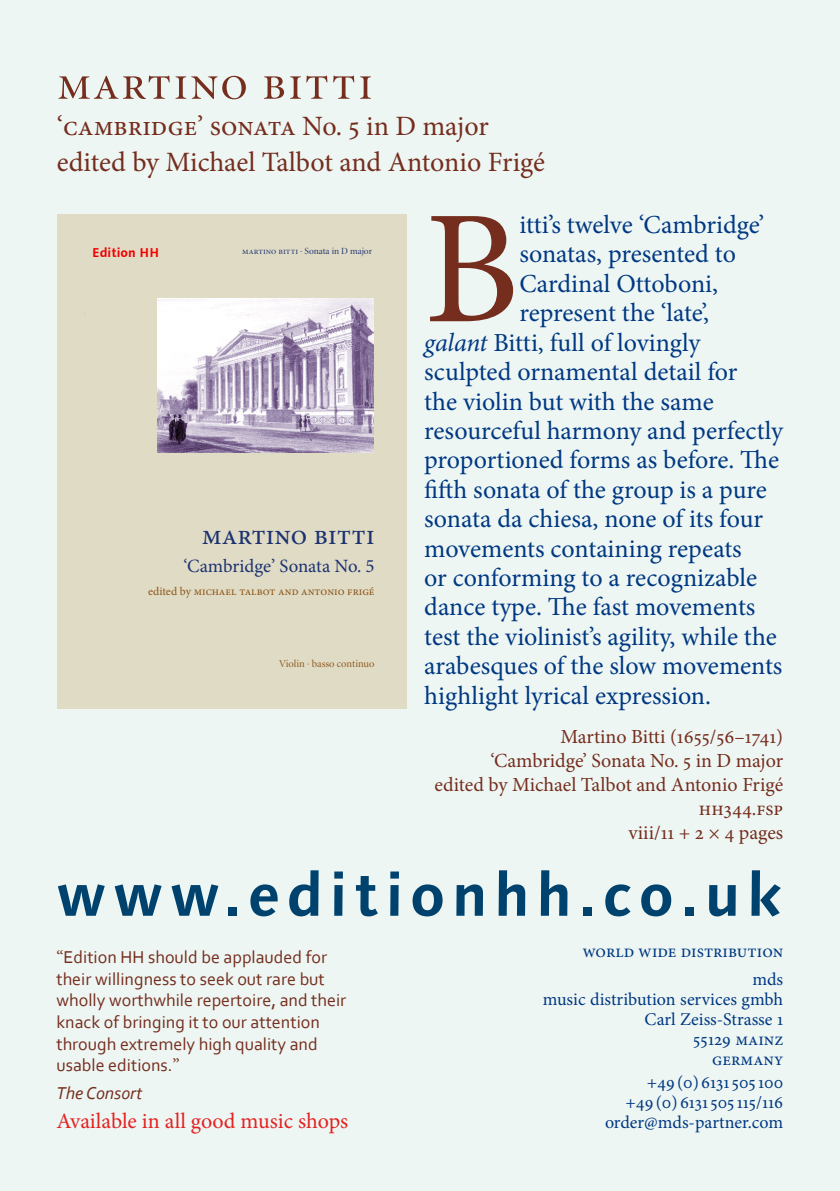
<style>
.page{position:relative;width:840px;height:1191px;background:#fff}
.page>*{position:absolute;margin:0;border:0;box-sizing:border-box;transform-origin:0 0}
.t1{font:161.6px "Minion Pro";color:#752d1e}
.t2{font:700 60px "Linotype Syntax";letter-spacing:.11em;color:#00426e}
.t3{font:50px "Minion Display Regular SC";letter-spacing:.03em;color:#752d1e}
.t4{font:28.2px "Minion Pro";color:#1c3270}
.t5{font:28px/36px "Minion Pro";letter-spacing:-.005em;color:#752d1e}
.t6{font:26px "Minion Pro";color:#003882}
.t7{font:22px "Minion Pro";color:#e42222}
.t8{font:20px/24px "Minion Pro";color:#752d1e;text-align:right}
.t9{font:18.8px "Minion Pro";color:#1c3270}
.t10{font:18px/21.6px "Corbel";color:#752d1e}
.t11{font:18px/20px "Minion Pro";color:#003882;text-align:right}
.t12{font:italic 18px "Corbel";color:#752d1e}
.t13{font:700 13px "Linotype Syntax";color:#f10000}
.t14{font:11.8px "Minion Pro";color:#8d5619}
.t15{font:10.6px "Minion Display";color:#8d5619}
.t16{font:9.4px "Minion Display";color:#1c3270}
.s1{font-style:italic}
.s2{font-family:"Minion Display Regular SC"}
.s3{font-family:"Minion Pro"}
</style>
<div class="page">
<div style="left:0;top:0;width:839px;height:1191px;background:#edf6f3"></div>
<div style="left:57px;top:214px;width:349px;height:494px;background:#e0dbc5"></div>
<img style="left:158px;top:298px;width:215px;height:154px">
<h3 class="t3" style="left:57px;top:59px;width:317px">martino bitti</h3>
<p class="t5" style="left:57px;top:108px;width:489px">‘cambridge’ sonata No. 5 in D major edited by Michael Talbot and Antonio Frigé</p>
<h1 class="t1" style="left:424px;top:161px;width:97px">B</h1>
<p class="t6" style="left:519px;top:207px;width:246px">itti’s twelve ‘Cambridge’</p>
<p class="t6" style="left:519px;top:237px;width:218px">sonatas, presented to</p>
<p class="t6" style="left:519px;top:266px;width:200px">Cardinal Ottoboni,</p>
<p class="t6" style="left:519px;top:295px;width:191px">represent the ‘late’,</p>
<p class="t6" style="left:424px;top:325px;width:278px"><span class="s1">galant</span> Bitti, full of lovingly</p>
<p class="t6" style="left:424px;top:354px;width:314px">sculpted ornamental detail for</p>
<p class="t6" style="left:424px;top:384px;width:291px">the violin but with the same</p>
<p class="t6" style="left:424px;top:413px;width:360px">resourceful harmony and perfectly</p>
<p class="t6" style="left:424px;top:442px;width:356px">proportioned forms as before. The</p>
<p class="t6" style="left:424px;top:472px;width:344px">fifth sonata of the group is a pure</p>
<p class="t6" style="left:424px;top:501px;width:340px">sonata da chiesa, none of its four</p>
<p class="t6" style="left:424px;top:531px;width:319px">movements containing repeats</p>
<p class="t6" style="left:424px;top:560px;width:334px">or conforming to a recognizable</p>
<p class="t6" style="left:424px;top:589px;width:332px">dance type. The fast movements</p>
<p class="t6" style="left:424px;top:619px;width:354px">test the violinist’s agility, while the</p>
<p class="t6" style="left:424px;top:648px;width:359px">arabesques of the slow movements</p>
<p class="t6" style="left:424px;top:678px;width:288px">highlight lyrical expression.</p>
<p class="t8" style="left:434px;top:725px;width:350px">Martino Bitti (1655/56–1741)<br>‘Cambridge’ Sonata No. 5 in D major<br>edited by Michael Talbot and Antonio Frigé hh344.fsp<br>viii/11 + 2 × 4 pages</p>
<h2 class="t2" style="left:56px;top:857px;width:726px">www.editionhh.co.uk</h2>
<p class="t11" style="left:582px;top:937px;width:202px;line-height:28.6px">world wide distribution mds</p>
<p class="t11" style="left:542px;top:989px;width:242px">music distribution services gmbh<br>Carl Zeiss-Strasse 1<br>55129 mainz<br>germany</p>
<p class="t11" style="left:625px;top:1072px;width:159px">+49 (0) 6131 505 100 +49 (0) 6131 505 115/116</p>
<p class="t7" style="left:56px;top:1106px;width:293px">Available in all good music shops</p>
<p class="t11" style="left:604px;top:1112px;width:180px">order@mds-partner.com</p>
<p class="t13" style="left:92px;top:244px;width:68px">Edition HH</p>
<p class="t16" style="left:242px;top:247px;width:131px"><span class="s2">martino bitti ·</span> Sonata in D major</p>
<p class="t4" style="left:201px;top:516px;width:174px">martino bitti</p>
<p class="t9" style="left:183px;top:553px;width:192px">‘Cambridge’ Sonata No. 5</p>
<p class="t14" style="left:148px;top:583px;width:228px">edited by michael talbot and antonio frigé</p>
<p class="t15" style="left:279px;top:659px;width:97px">Violin · basso continuo</p>
<p class="t10" style="left:56px;top:946px;width:291px"><span class="s3">“</span>Edition HH should be applauded for their willingness to seek out rare but wholly worthwhile repertoire, and their knack of bringing it to our attention through extremely high quality and usable editions.<span class="s3">”</span></p>
<p class="t12" style="left:56px;top:1081px;width:87px">The Consort</p>
</div>
